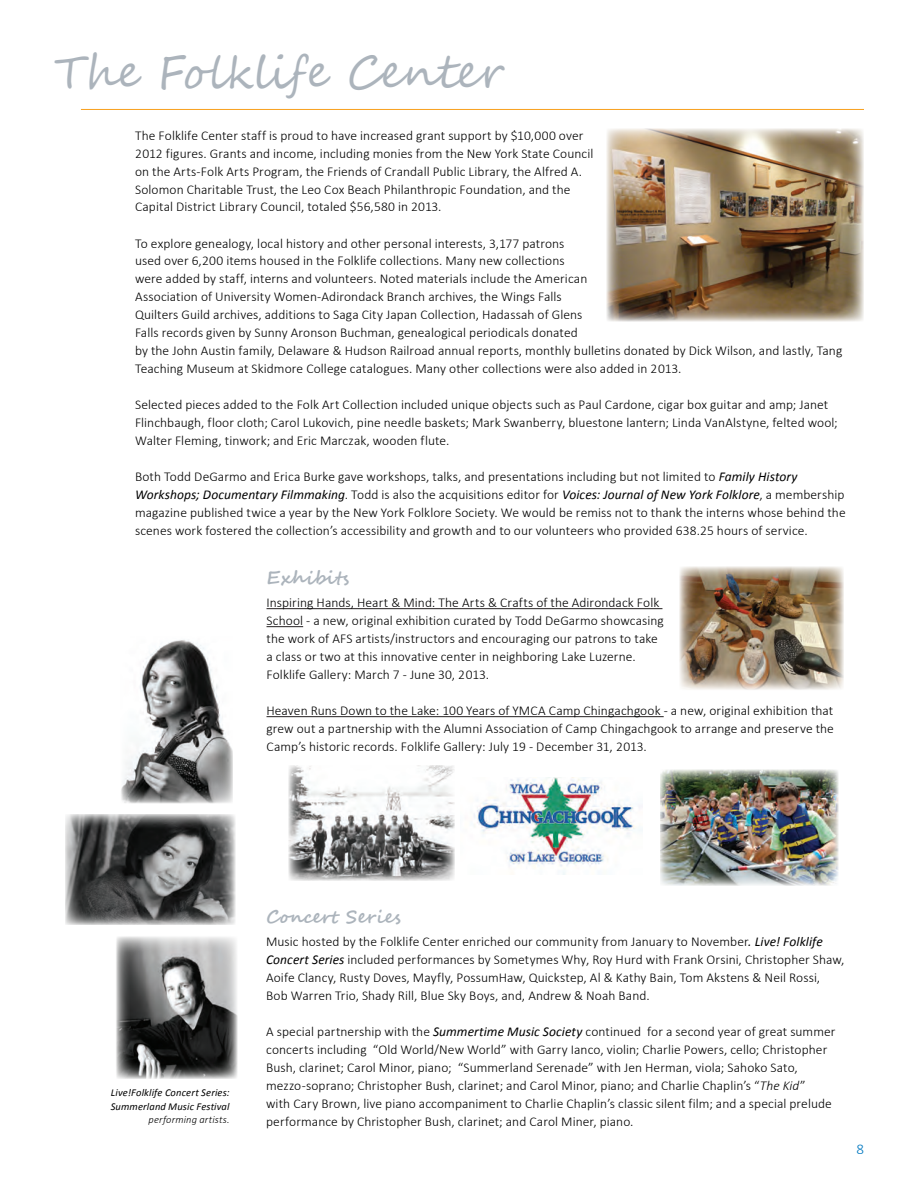
<style>
.page{position:relative;width:918px;height:1188px;background:#fff}
.page>*{position:absolute;margin:0;border:0;box-sizing:border-box;transform-origin:0 0}
.Header_2{font:45px "Segoe Script";color:#acb4bc}
.Subhead_1{font:700 18px "Segoe Script";color:#acb4bc}
.Pres_Dir_Message_Cop{font:300 15px "Calibri";color:#0078c0}
.Body_Text{font:300 13.5px/18px "Calibri";letter-spacing:.005em;color:#000001}
.t1{font:italic 10.5px/13.5px "Calibri";letter-spacing:.015em;color:#000001;text-align:right}
.s1{font-weight:400;font-style:italic}
.s2{font-weight:300}
.s3{font-style:italic}
</style>
<div class="page">
<hr style="left:81px;top:109px;width:783px;height:1px;background:#f89f1c">
<img style="left:474px;top:778px;width:169px;height:96px">
<img style="left:660px;top:770px;width:178px;height:115px">
<img style="left:289px;top:765px;width:166px;height:116px">
<img style="left:116px;top:936px;width:121px;height:143px">
<img style="left:121px;top:640px;width:112px;height:164px">
<img style="left:65px;top:814px;width:170px;height:111px">
<hr style="left:267px;top:608px;width:395px;height:1px;background:#231f20">
<hr style="left:267px;top:626px;width:36px;height:1px;background:#231f20">
<hr style="left:267px;top:716px;width:397px;height:1px;background:#231f20">
<img style="left:680px;top:567px;width:164px;height:123px">
<img style="left:607px;top:129px;width:257px;height:192px">
<p class="Header_2" style="left:54px;top:35px;width:451px">The Folklife Center</p>
<p class="Body_Text" style="left:135px;top:126px;width:460px">The Folklife Center staff is proud to have increased grant support by $10,000 over 2012 figures. Grants and income, including monies from the New York State Council on the Arts-Folk Arts Program, the Friends of Crandall Public Library, the Alfred A.<br>Solomon Charitable Trust, the Leo Cox Beach Philanthropic Foundation, and the Capital District Library Council, totaled $56,580 in 2013.</p>
<p class="Body_Text" style="left:135px;top:234px;width:709px">To explore genealogy, local history and other personal interests, 3,177 patrons<br>used over 6,200 items housed in the Folklife collections. Many new collections<br>were added by staff, interns and volunteers. Noted materials include the American<br>Association of University Women-Adirondack Branch archives, the Wings Falls<br>Quilters Guild archives, additions to Saga City Japan Collection, Hadassah of Glens<br>Falls records given by Sunny Aronson Buchman, genealogical periodicals donated<br>by the John Austin family, Delaware &amp; Hudson Railroad annual reports, monthly bulletins donated by Dick Wilson, and lastly, Tang Teaching Museum at Skidmore College catalogues. Many other collections were also added in 2013.</p>
<p class="Body_Text" style="left:135px;top:396px;width:704px">Selected pieces added to the Folk Art Collection included unique objects such as Paul Cardone, cigar box guitar and amp; Janet<br>Flinchbaugh, floor cloth; Carol Lukovich, pine needle baskets; Mark Swanberry, bluestone lantern; Linda VanAlstyne, felted wool;<br>Walter Fleming, tinwork; and Eric Marczak, wooden flute.</p>
<p class="Body_Text" style="left:135px;top:468px;width:712px">Both Todd DeGarmo and Erica Burke gave workshops, talks, and presentations including but not limited to <span class="s1">Family History Workshops; Documentary Filmmaking</span>. Todd is also the acquisitions editor for <span class="s1">Voices: Journal of New York Folklore</span>, a membership magazine published twice a year by the New York Folklore Society. We would be remiss not to thank the interns whose behind the scenes work fostered the collection’s accessibility and growth and to our volunteers who provided 638.25 hours of service.</p>
<p class="Subhead_1" style="left:267px;top:563px;width:84px">Exhibits</p>
<p class="Body_Text" style="left:267px;top:593px;width:399px">Inspiring Hands, Heart &amp; Mind: The Arts &amp; Crafts of the Adirondack Folk School - a new, original exhibition curated by Todd DeGarmo showcasing the work of AFS artists/instructors and encouraging our patrons to take a class or two at this innovative center in neighboring Lake Luzerne.<br>Folklife Gallery: March 7 - June 30, 2013.</p>
<p class="Body_Text" style="left:267px;top:701px;width:569px;text-align:justify">Heaven Runs Down to the Lake: 100 Years of YMCA Camp Chingachgook - a new, original exhibition that grew out a partnership with the Alumni Association of Camp Chingachgook to arrange and preserve the Camp’s historic records. Folklife Gallery: July 19 - December 31, 2013.</p>
<p class="t1" style="left:111px;top:1086px;width:120px">Live!Folklife Concert Series:<br>Summerland Music Festival <span class="s2">performing artists.</span></p>
<p class="Subhead_1" style="left:266px;top:902px;width:136px">Concert Series</p>
<p class="Body_Text" style="left:266px;top:933px;width:580px">Music hosted by the Folklife Center enriched our community from January to November<span class="s1">. Live! Folklife Concert Series</span> included performances by Sometymes Why, Roy Hurd with Frank Orsini, Christopher Shaw, Aoife Clancy, Rusty Doves, Mayfly, PossumHaw, Quickstep, Al &amp; Kathy Bain, Tom Akstens &amp; Neil Rossi, Bob Warren Trio, Shady Rill, Blue Sky Boys, and, Andrew &amp; Noah Band.</p>
<p class="Body_Text" style="left:266px;top:1023px;width:571px">A special partnership with the <span class="s1">Summertime Music Society</span> continued for a second year of great summer concerts including “Old World/New World” with Garry Ianco, violin; Charlie Powers, cello; Christopher Bush, clarinet; Carol Minor, piano; “Summerland Serenade” with Jen Herman, viola; Sahoko Sato, mezzo-soprano; Christopher Bush, clarinet; and Carol Minor, piano; and Charlie Chaplin’s “<span class="s3">The Kid</span>”<br>with Cary Brown, live piano accompaniment to Charlie Chaplin’s classic silent film; and a special prelude performance by Christopher Bush, clarinet; and Carol Miner, piano.</p>
<p class="Pres_Dir_Message_Cop" style="left:856px;top:1140px;width:9px">8</p>
</div>
